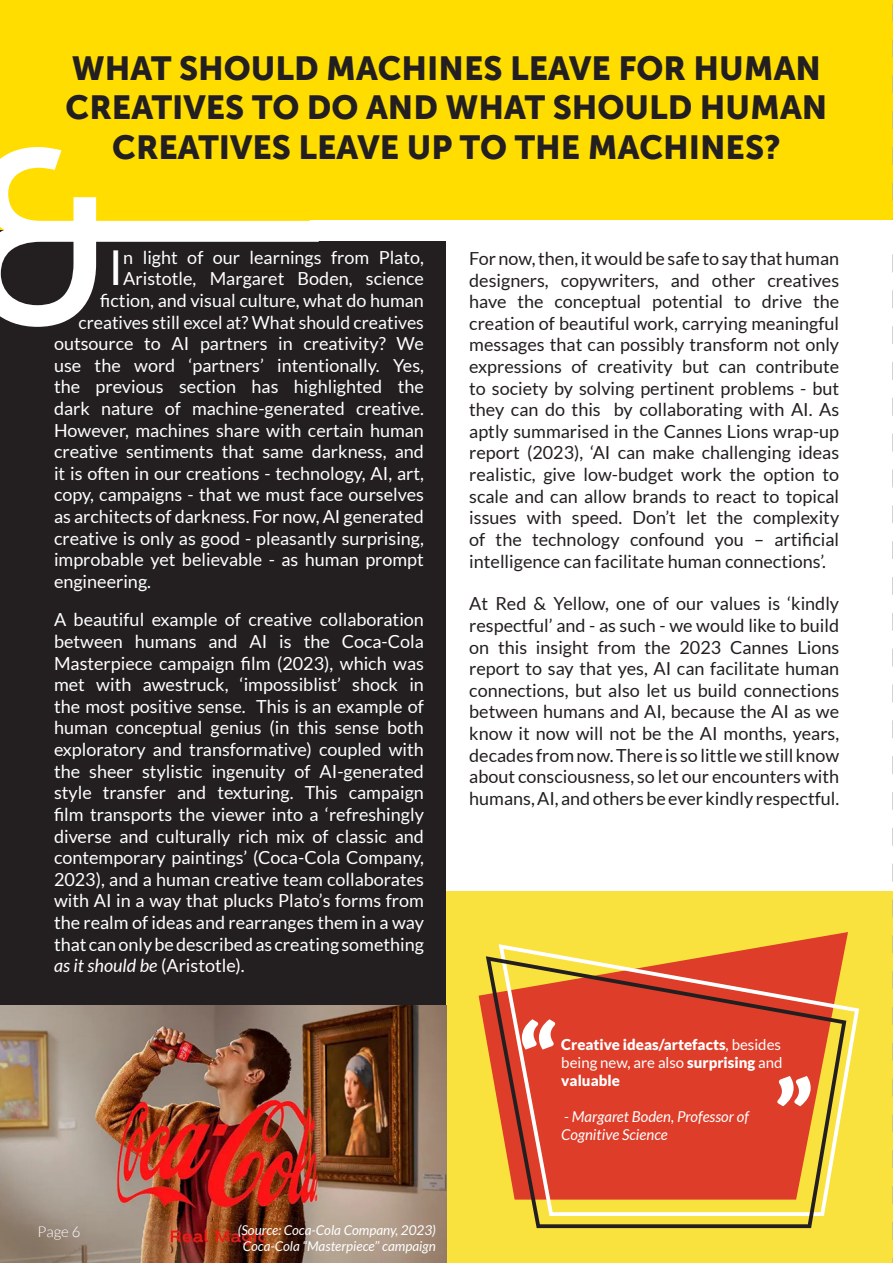
<style>
.page{position:relative;width:893px;height:1263px;background:#fff}
.page>*{position:absolute;margin:0;border:0;box-sizing:border-box;transform-origin:0 0}
.Paragraph_Style_1{font:48.15px "Lato";color:#fff}
.Subheading_1{font:33px/39.6px "Museo Sans 900";color:#231f20;text-align:center}
.Paragraph_Style_1-2{font:18px/21.6px "Lato";color:#fff;text-align:justify}
.Paragraph_Style_1-3{font:18px/21.6px "Lato";color:#231f20;text-align:justify}
.t1{font:900 15px/18px "Lato";color:#fff;text-align:justify}
.t2{font:italic 15px/18px "Lato";color:#fff}
.t3{font:300 15px "Lato";color:#fff}
.t4{font:italic 13.5px "Lato";color:#fff}
.s1{font-style:italic}
.s2{font-weight:400}
</style>
<div class="page">
<div style="left:0;top:68px;width:446px;height:1195px;background:#231f20"></div>
<div style="left:0;top:0;width:893px;height:230px;background:#fd0"></div>
<div style="left:446px;top:892px;width:447px;height:371px;background:#fae23e"></div>
<svg style="left:479px;top:932px;width:369px;height:105px"></svg>
<svg style="left:499px;top:944px;width:360px;height:142px"></svg>
<svg style="left:486px;top:956px;width:360px;height:272px;fill:#dd3d29"></svg>
<svg style="left:522px;top:1019px;width:33px;height:30px"></svg>
<svg style="left:777px;top:1076px;width:34px;height:30px"></svg>
<img style="left:0;top:1006px;width:446px;height:257px">
<svg style="left:892px;top:3px;width:1px;height:1260px"></svg>
<svg style="left:0;top:147px;width:319px;height:180px"></svg>
<div style="left:311px;top:220px;width:582px;height:21px;background:#fff"></div>
<p class="Subheading_1" style="left:66px;top:48px;width:763px">WHAT SHOULD MACHINES LEAVE FOR HUMAN<br>CREATIVES TO DO AND WHAT SHOULD HUMAN<br>CREATIVES LEAVE UP TO THE MACHINES?</p>
<p class="Paragraph_Style_1" style="left:108px;top:241px;width:16px">I</p>
<p class="Paragraph_Style_1-2" style="left:123px;top:246px;width:302px">n light of our learnings from Plato,</p>
<p class="Paragraph_Style_1-2" style="left:123px;top:268px;width:302px">Aristotle, Margaret Boden, science</p>
<p class="Paragraph_Style_1-2" style="left:100px;top:290px;width:325px">fiction, and visual culture, what do human</p>
<p class="Paragraph_Style_1-2" style="left:78px;top:311px;width:347px">creatives still excel at? What should creatives</p>
<p class="Paragraph_Style_1-2" style="left:54px;top:333px;width:371px">outsource to AI partners in creativity? We</p>
<p class="Paragraph_Style_1-2" style="left:54px;top:354px;width:371px">use the word ‘partners’ intentionally. Yes,</p>
<p class="Paragraph_Style_1-2" style="left:54px;top:376px;width:371px">the previous section has highlighted the</p>
<p class="Paragraph_Style_1-2" style="left:54px;top:398px;width:371px">dark nature of machine-generated creative.</p>
<p class="Paragraph_Style_1-2" style="left:54px;top:419px;width:371px">However, machines share with certain human</p>
<p class="Paragraph_Style_1-2" style="left:54px;top:441px;width:371px">creative sentiments that same darkness, and</p>
<p class="Paragraph_Style_1-2" style="left:54px;top:462px;width:371px">it is often in our creations - technology, AI, art,</p>
<p class="Paragraph_Style_1-2" style="left:54px;top:484px;width:371px">copy, campaigns - that we must face ourselves</p>
<p class="Paragraph_Style_1-2" style="left:54px;top:506px;width:371px">as architects of darkness. For now, AI generated</p>
<p class="Paragraph_Style_1-2" style="left:54px;top:527px;width:371px">creative is only as good - pleasantly surprising,</p>
<p class="Paragraph_Style_1-2" style="left:54px;top:549px;width:371px">improbable yet believable - as human prompt</p>
<p class="Paragraph_Style_1-2" style="left:54px;top:570px;width:99px">engineering.</p>
<p class="Paragraph_Style_1-2" style="left:54px;top:609px;width:371px">A beautiful example of creative collaboration between humans and AI is the Coca-Cola Masterpiece campaign film (2023), which was met with awestruck, ‘impossiblist’ shock in the most positive sense. This is an example of human conceptual genius (in this sense both exploratory and transformative) coupled with the sheer stylistic ingenuity of AI-generated style transfer and texturing. This campaign film transports the viewer into a ‘refreshingly diverse and culturally rich mix of classic and contemporary paintings’ (Coca-Cola Company, 2023), and a human creative team collaborates with AI in a way that plucks Plato’s forms from the realm of ideas and rearranges them in a way that can only be described as creating something <span class="s1">as it should be</span> (Aristotle).</p>
<p class="t3" style="left:38px;top:1224px;width:45px">Page 6</p>
<p class="t4" style="left:238px;top:1223px;width:200px">(Source: Coca-Cola Company, 2023)</p>
<p class="t4" style="left:243px;top:1239px;width:195px">Coca‑Cola “Masterpiece’’ campaign</p>
<p class="Paragraph_Style_1-3" style="left:469px;top:248px;width:371px">For now, then, it would be safe to say that human designers, copywriters, and other creatives have the conceptual potential to drive the creation of beautiful work, carrying meaningful messages that can possibly transform not only expressions of creativity but can contribute to society by solving pertinent problems - but they can do this by collaborating with AI. As aptly summarised in the Cannes Lions wrap-up report (2023), ‘AI can make challenging ideas realistic, give low-budget work the option to scale and can allow brands to react to topical issues with speed. Don’t let the complexity of the technology confound you – artificial intelligence can facilitate human connections’.</p>
<p class="Paragraph_Style_1-3" style="left:469px;top:593px;width:371px">At Red &amp; Yellow, one of our values is ‘kindly respectful’ and - as such - we would like to build on this insight from the 2023 Cannes Lions report to say that yes, AI can facilitate human connections, but also let us build connections between humans and AI, because the AI as we know it now will not be the AI months, years, decades from now. There is so little we still know about consciousness, so let our encounters with humans, AI, and others be ever kindly respectful.</p>
<p class="t1" style="left:561px;top:1035px;width:223px">Creative ideas/artefacts<span class="s2">, besides being new, are also</span> surprising <span class="s2">and </span>valuable</p>
<p class="t2" style="left:561px;top:1108px;width:189px">- Margaret Boden, Professor of<br>Cognitive Science</p>
</div>
